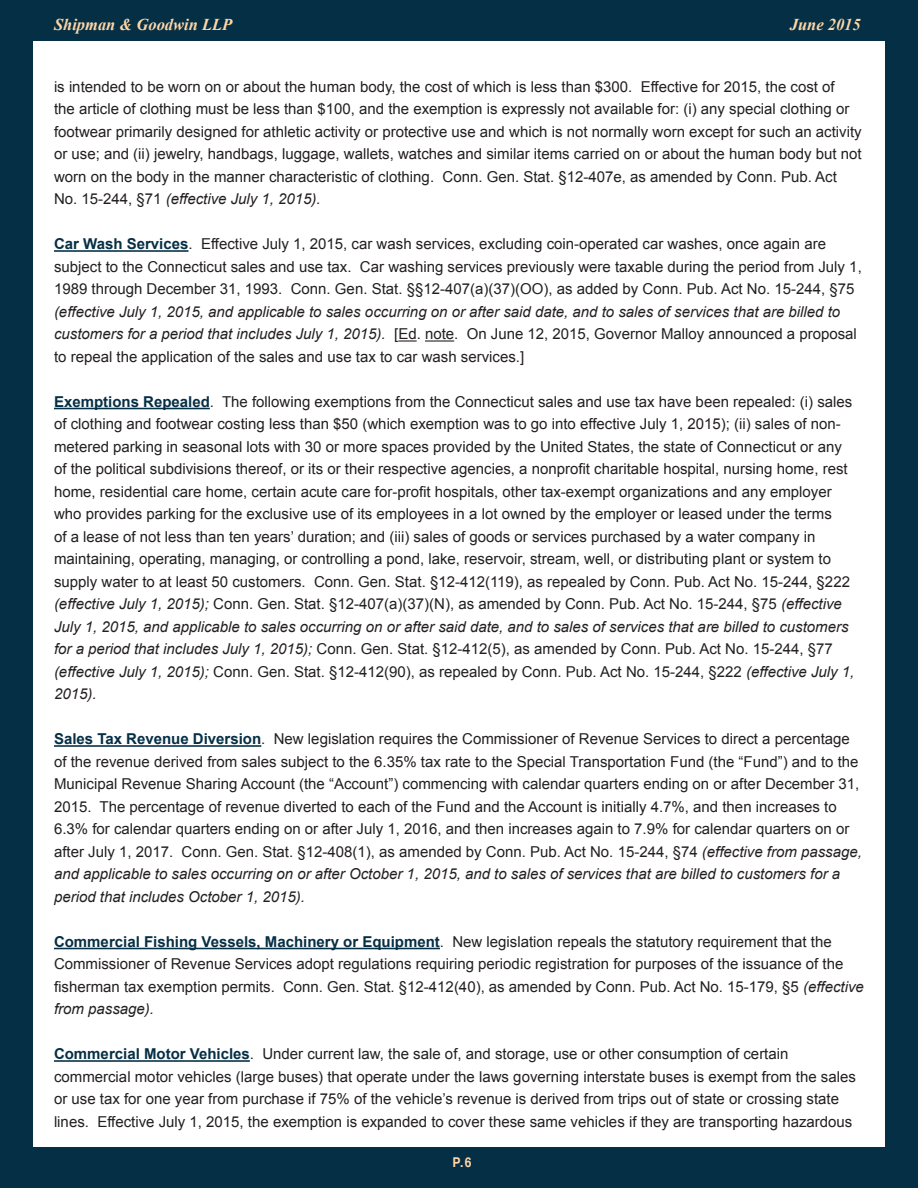
<style>
.page{position:relative;width:918px;height:1188px;background:#fff}
.page>*{position:absolute;margin:0;border:0;box-sizing:border-box;transform-origin:0 0}
.t1{font:italic 700 16.5px "Times New Roman";color:#fed7a6}
.t2{font:15px/22.5px "Arial";color:#231f20}
.t3{font:700 13.5px "Helvetica";color:#fed7a6;scale:.9 1}
.s1{font-style:italic}
.s2{font-weight:700;color:#052f45}
</style>
<div class="page">
<div style="left:0;top:1148px;width:918px;height:40px;background:#052f45"></div>
<div style="left:0;top:0;width:918px;height:40px;background:#052f45"></div>
<hr style="left:54px;top:250px;width:135px;height:2px;background:#052f45">
<svg style="left:398px;top:340px;width:19px;height:2px"></svg>
<hr style="left:425px;top:340px;width:29px;height:2px;background:#231f20">
<hr style="left:54px;top:408px;width:156px;height:1px;background:#052f45">
<hr style="left:54px;top:745px;width:207px;height:2px;background:#052f45">
<hr style="left:54px;top:948px;width:386px;height:1px;background:#052f45">
<hr style="left:54px;top:1060px;width:196px;height:2px;background:#052f45">
<div style="left:885px;top:0;width:33px;height:1188px;background:#052f45"></div>
<div style="left:0;top:0;width:33px;height:1188px;background:#052f45"></div>
<p class="t1" style="left:54px;top:13px;width:180px">Shipman &amp; Goodwin LLP</p>
<p class="t1" style="left:790px;top:13px;width:73px">June 2015</p>
<p class="t2" style="left:54px;top:76px;width:809px">is intended to be worn on or about the human body, the cost of which is less than $300. Effective for 2015, the cost of<br>the article of clothing must be less than $100, and the exemption is expressly not available for: (i) any special clothing or footwear primarily designed for athletic activity or protective use and which is not normally worn except for such an activity or use; and (ii) jewelry, handbags, luggage, wallets, watches and similar items carried on or about the human body but not worn on the body in the manner characteristic of clothing. Conn. Gen. Stat. §12-407e, as amended by Conn. Pub. Act No. 15-244, §71 <span class="s1">(effective July 1, 2015).</span></p>
<p class="t2" style="left:54px;top:233px;width:809px"><span class="s2">Car Wash Services</span>. Effective July 1, 2015, car wash services, excluding coin-operated car washes, once again are subject to the Connecticut sales and use tax. Car washing services previously were taxable during the period from July 1, 1989 through December 31, 1993. Conn. Gen. Stat. §§12-407(a)(37)(OO), as added by Conn. Pub. Act No. 15-244, §75 <span class="s1">(effective July 1, 2015, and applicable to sales occurring on or after said date, and to sales of services that are billed to customers for a period that includes July 1, 2015).</span> [Ed. note. On June 12, 2015, Governor Malloy announced a proposal to repeal the application of the sales and use tax to car wash services.]</p>
<p class="t2" style="left:54px;top:391px;width:802px"><span class="s2">Exemptions Repealed</span>. The following exemptions from the Connecticut sales and use tax have been repealed: (i) sales of clothing and footwear costing less than $50 (which exemption was to go into effective July 1, 2015); (ii) sales of non&shy;metered parking in seasonal lots with 30 or more spaces provided by the United States, the state of Connecticut or any of the political subdivisions thereof, or its or their respective agencies, a nonprofit charitable hospital, nursing home, rest home, residential care home, certain acute care for-profit hospitals, other tax-exempt organizations and any employer who provides parking for the exclusive use of its employees in a lot owned by the employer or leased under the terms<br>of a lease of not less than ten years’ duration; and (iii) sales of goods or services purchased by a water company in maintaining, operating, managing, or controlling a pond, lake, reservoir, stream, well, or distributing plant or system to supply water to at least 50 customers. Conn. Gen. Stat. §12-412(119), as repealed by Conn. Pub. Act No. 15-244, §222 <span class="s1">(effective July 1, 2015);</span> Conn. Gen. Stat. §12-407(a)(37)(N), as amended by Conn. Pub. Act No. 15-244, §75 <span class="s1">(effective July 1, 2015, and applicable to sales occurring on or after said date, and to sales of services that are billed to customers for a period that includes July 1, 2015);</span> Conn. Gen. Stat. §12-412(5), as amended by Conn. Pub. Act No. 15-244, §77 <span class="s1">(effective July 1, 2015);</span> Conn. Gen. Stat. §12-412(90), as repealed by Conn. Pub. Act No. 15-244, §222 <span class="s1">(effective July 1, 2015).</span></p>
<p class="t2" style="left:54px;top:728px;width:809px"><span class="s2">Sales Tax Revenue Diversion</span>. New legislation requires the Commissioner of Revenue Services to direct a percentage of the revenue derived from sales subject to the 6.35% tax rate to the Special Transportation Fund (the “Fund”) and to the Municipal Revenue Sharing Account (the “Account”) commencing with calendar quarters ending on or after December 31, 2015. The percentage of revenue diverted to each of the Fund and the Account is initially 4.7%, and then increases to 6.3% for calendar quarters ending on or after July 1, 2016, and then increases again to 7.9% for calendar quarters on or after July 1, 2017. Conn. Gen. Stat. §12-408(1), as amended by Conn. Pub. Act No. 15-244, §74 <span class="s1">(effective from passage, and applicable to sales occurring on or after October 1, 2015, and to sales of services that are billed to customers for a period that includes October 1, 2015).</span></p>
<p class="t2" style="left:54px;top:931px;width:811px"><span class="s2">Commercial Fishing Vessels, Machinery or Equipment</span>. New legislation repeals the statutory requirement that the Commissioner of Revenue Services adopt regulations requiring periodic registration for purposes of the issuance of the fisherman tax exemption permits. Conn. Gen. Stat. §12-412(40), as amended by Conn. Pub. Act No. 15-179, §5 <span class="s1">(effective from passage).</span></p>
<p class="t2" style="left:54px;top:1043px;width:803px"><span class="s2">Commercial Motor Vehicles</span>. Under current law, the sale of, and storage, use or other consumption of certain commercial motor vehicles (large buses) that operate under the laws governing interstate buses is exempt from the sales or use tax for one year from purchase if 75% of the vehicle’s revenue is derived from trips out of state or crossing state lines. Effective July 1, 2015, the exemption is expanded to cover these same vehicles if they are transporting hazardous</p>
<p class="t3" style="left:452px;top:1151px;width:23px">P.6</p>
</div>
